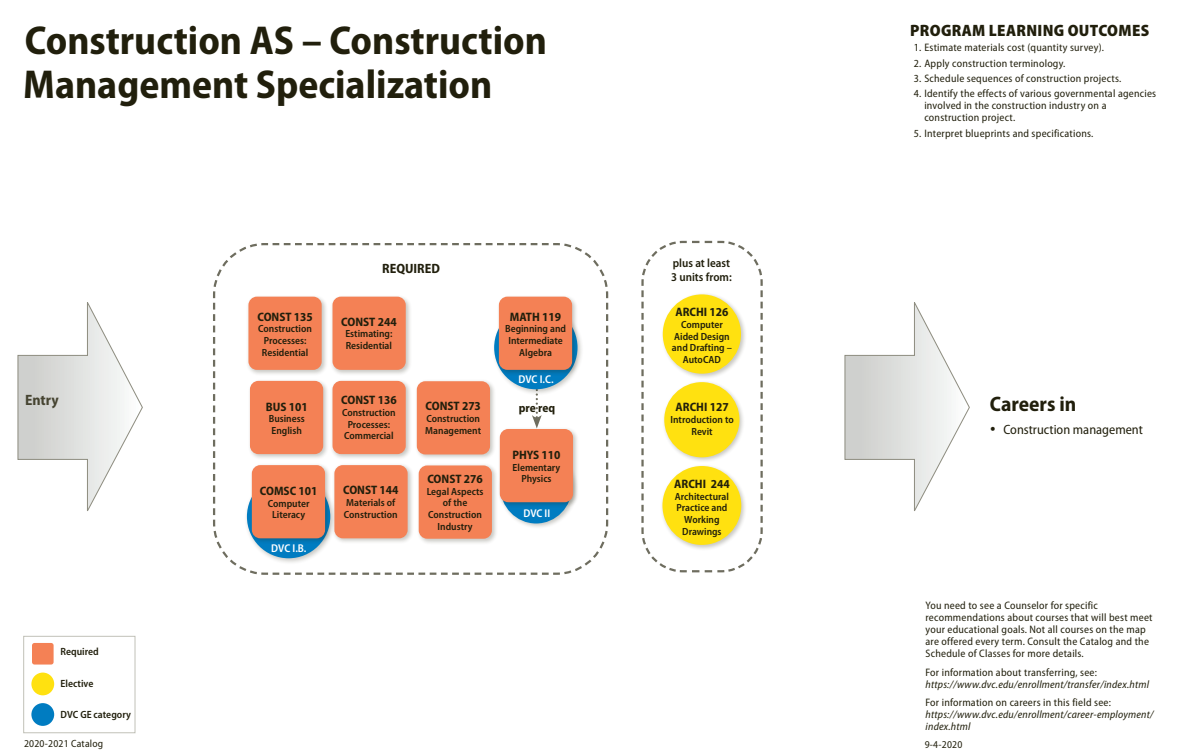
<style>
.page{position:relative;width:1188px;height:756px;background:#fff}
.page>*{position:absolute;margin:0;border:0;box-sizing:border-box;transform-origin:0 0}
.h1_title{font:700 semi-condensed 40.5px/43.5px "Myriad Pro";color:#211f0c}
.t1{font:700 semi-condensed 21px "Myriad Pro";color:#211f0c}
.Intended_Learning_Ou{font:900 semi-condensed 16.5px "Myriad Pro";letter-spacing:.02em;color:#211f0c}
.t2{font:700 semi-condensed 15px "Myriad Pro";color:#464431}
.t3{font:semi-condensed 13.5px "Myriad Pro";color:#211f0c}
.Area_text{font:700 semi-condensed 13.5px "Myriad Pro";color:#211f0c}
.Area_text-2{font:700 semi-condensed 12.23px "Myriad Pro";color:#211f0c}
.First_Level{font:700 semi-condensed 12.23px "Myriad Pro";color:#211f0c}
.Area_text-3{font:600 semi-condensed 12px/13.5px "Myriad Pro";color:#211f0c}
.Area_text-4{font:600 semi-condensed 11.32px "Myriad Pro";letter-spacing:-.005em;color:#fff}
.Area_text-5{font:600 semi-condensed 11.25px "Myriad Pro";color:#fff}
.Outcomes_listings{font:semi-condensed 10.88px/12px "Myriad Pro";letter-spacing:.02em;color:#211f0c}
.Outcomes_listings-2{font:italic semi-condensed 10.88px/12px "Myriad Pro";letter-spacing:.02em;color:#211f0c}
.Area_text-6{font:600 semi-condensed 10.5px "Myriad Pro";color:#211f0c}
.Outcomes_listings-3{font:semi-condensed 10.5px "Myriad Pro";letter-spacing:.02em;color:#211f0c}
.Area_text-7{font:600 semi-condensed 10.35px/11.7px "Myriad Pro";color:#211f0c;text-align:center}
.Second_Level{font:600 semi-condensed 10.35px/11.7px "Myriad Pro";color:#211f0c;text-align:center}
.s1{font-style:normal}
</style>
<div class="page">
<svg style="left:17px;top:302px;width:126px;height:209px"></svg>
<svg style="left:844px;top:302px;width:126px;height:209px"></svg>
<svg style="left:213px;top:243px;width:396px;height:332px"></svg>
<svg style="left:532px;top:396px;width:10px;height:31px"></svg>
<div style="left:498px;top:447px;width:80px;height:83px;background:#211f0c;opacity:.25"></div>
<div style="left:500px;top:449px;width:72px;height:75px;background:#007cc1;border-radius:50%"></div>
<div style="left:244px;top:472px;width:93px;height:93px;background:#211f0c;opacity:.25"></div>
<div style="left:247px;top:475px;width:83px;height:83px;background:#007cc1;border-radius:50%"></div>
<div style="left:492px;top:303px;width:92px;height:93px;background:#211f0c;opacity:.25"></div>
<div style="left:494px;top:306px;width:84px;height:83px;background:#007cc1;border-radius:50%"></div>
<div style="left:330px;top:379px;width:82px;height:81px;background:#211f0c;opacity:.25"></div>
<div style="left:333px;top:381px;width:73px;height:73px;background:#f48155;border-radius:8px"></div>
<div style="left:246px;top:294px;width:82px;height:82px;background:#211f0c;opacity:.25"></div>
<div style="left:248px;top:297px;width:74px;height:73px;background:#f48155;border-radius:8px"></div>
<div style="left:332px;top:463px;width:82px;height:81px;background:#211f0c;opacity:.25"></div>
<div style="left:334px;top:465px;width:74px;height:73px;background:#f48155;border-radius:8px"></div>
<div style="left:250px;top:463px;width:81px;height:81px;background:#211f0c;opacity:.25"></div>
<div style="left:252px;top:465px;width:73px;height:73px;background:#f48155;border-radius:8px"></div>
<div style="left:330px;top:294px;width:82px;height:82px;background:#211f0c;opacity:.25"></div>
<div style="left:333px;top:297px;width:73px;height:73px;background:#f48155;border-radius:8px"></div>
<div style="left:497px;top:294px;width:81px;height:82px;background:#211f0c;opacity:.25"></div>
<div style="left:499px;top:297px;width:73px;height:73px;background:#f48155;border-radius:8px"></div>
<div style="left:248px;top:379px;width:81px;height:81px;background:#211f0c;opacity:.25"></div>
<div style="left:250px;top:381px;width:73px;height:73px;background:#f48155;border-radius:8px"></div>
<div style="left:414px;top:379px;width:82px;height:82px;background:#211f0c;opacity:.25"></div>
<div style="left:417px;top:381px;width:73px;height:73px;background:#f48155;border-radius:8px"></div>
<div style="left:416px;top:463px;width:82px;height:82px;background:#211f0c;opacity:.25"></div>
<div style="left:419px;top:465px;width:73px;height:74px;background:#f48155;border-radius:8px"></div>
<div style="left:23px;top:636px;width:112px;height:97px;border:1px solid #c1c1b8"></div>
<div style="left:32px;top:643px;width:22px;height:22px;background:#f48155;border-radius:2px"></div>
<div style="left:31px;top:673px;width:23px;height:22px;background:#ffe110;border-radius:50%"></div>
<div style="left:31px;top:703px;width:23px;height:23px;background:#007cc1;border-radius:50%"></div>
<div style="left:497px;top:427px;width:82px;height:81px;background:#211f0c;opacity:.25"></div>
<div style="left:500px;top:429px;width:73px;height:73px;background:#f48155;border-radius:8px"></div>
<svg style="left:641px;top:240px;width:122px;height:333px"></svg>
<div style="left:660px;top:464px;width:87px;height:87px;background:#211f0c;opacity:.25"></div>
<div style="left:662px;top:466px;width:79px;height:79px;background:#ffe110;border-radius:50%"></div>
<div style="left:661px;top:292px;width:86px;height:88px;background:#211f0c;opacity:.25"></div>
<div style="left:663px;top:294px;width:78px;height:80px;background:#ffe110;border-radius:50%"></div>
<div style="left:662px;top:380px;width:84px;height:83px;background:#211f0c;opacity:.25"></div>
<div style="left:664px;top:382px;width:75px;height:75px;background:#ffe110;border-radius:50%"></div>
<p class="h1_title" style="left:23px;top:17px;width:525px">Construction AS – Construction<br>Management Specialization</p>
<p class="Intended_Learning_Ou" style="left:910px;top:20px;width:241px">PROGRAM LEARNING OUTCOMES</p>
<p class="Outcomes_listings" style="left:914px;top:42px;width:192px">1. Estimate materials cost (quantity survey).</p>
<p class="Outcomes_listings" style="left:914px;top:57px;width:153px">2. Apply construction terminology.</p>
<p class="Outcomes_listings" style="left:914px;top:72px;width:209px">3. Schedule sequences of construction projects.</p>
<p class="Outcomes_listings" style="left:924px;top:88px;width:233px;text-indent:-10px">4. Identify the effects of various governmental agencies involved in the construction industry on a construction project.</p>
<p class="Outcomes_listings" style="left:914px;top:127px;width:181px">5. Interpret blueprints and specifications.</p>
<p class="t2" style="left:25px;top:391px;width:35px">Entry</p>
<p class="Area_text-6" style="left:61px;top:645px;width:40px">Required</p>
<p class="Area_text-6" style="left:61px;top:677px;width:34px">Elective</p>
<p class="Area_text-6" style="left:61px;top:708px;width:72px">DVC GE category</p>
<p class="Area_text" style="left:382px;top:259px;width:59px">REQUIRED</p>
<p class="Area_text-2" style="left:257px;top:309px;width:57px">CONST 135</p>
<p class="Area_text-7" style="left:258px;top:323px;width:55px">Construction<br>Processes:<br>Residential</p>
<p class="Area_text-2" style="left:341px;top:314px;width:57px">CONST 244</p>
<p class="Area_text-7" style="left:345px;top:328px;width:49px;text-align:left">Estimating:<br>Residential</p>
<p class="Area_text-2" style="left:510px;top:309px;width:53px">MATH 119</p>
<p class="Area_text-7" style="left:505px;top:323px;width:63px">Beginning and<br>Intermediate<br>Algebra</p>
<p class="Area_text-4" style="left:518px;top:372px;width:37px">DVC I.C.</p>
<p class="Area_text-2" style="left:266px;top:399px;width:43px">BUS 101</p>
<p class="Area_text-7" style="left:269px;top:413px;width:37px;text-align:left">Business<br>English</p>
<p class="Area_text-2" style="left:260px;top:483px;width:59px">COMSC 101</p>
<p class="Area_text-7" style="left:268px;top:497px;width:43px">Computer<br>Literacy</p>
<p class="Area_text-2" style="left:341px;top:392px;width:57px">CONST 136</p>
<p class="Area_text-7" style="left:342px;top:406px;width:55px">Construction<br>Processes:<br>Commercial</p>
<p class="Area_text-2" style="left:343px;top:482px;width:57px">CONST 144</p>
<p class="Area_text-7" style="left:344px;top:496px;width:55px;text-align:left">Materials of<br>Construction</p>
<p class="Area_text-2" style="left:426px;top:398px;width:57px">CONST 273</p>
<p class="Area_text-7" style="left:425px;top:413px;width:57px;text-align:left">Construction<br>Management</p>
<p class="Area_text-2" style="left:427px;top:471px;width:57px">CONST 276</p>
<p class="Area_text-7" style="left:427px;top:485px;width:58px">Legal Aspects of the<br>Construction<br>Industry</p>
<p class="Area_text-2" style="left:519px;top:400px;width:38px">pre req</p>
<p class="Area_text-2" style="left:512px;top:447px;width:50px">PHYS 110</p>
<p class="Area_text-7" style="left:513px;top:461px;width:49px">Elementary<br>Physics</p>
<p class="Area_text-5" style="left:523px;top:506px;width:28px">DVC II</p>
<p class="Area_text-3" style="left:671px;top:256px;width:62px">plus at least<br>3 units from:</p>
<p class="First_Level" style="left:675px;top:304px;width:55px">ARCHI 126</p>
<p class="Second_Level" style="left:672px;top:319px;width:62px">Computer<br>Aided Design and Drafting –<br>AutoCAD</p>
<p class="First_Level" style="left:676px;top:399px;width:55px">ARCHI 127</p>
<p class="Second_Level" style="left:671px;top:413px;width:65px">Introduction to<br>Revit</p>
<p class="First_Level" style="left:674px;top:476px;width:57px">ARCHI 244</p>
<p class="Second_Level" style="left:675px;top:490px;width:55px">Architectural<br>Practice and<br>Working<br>Drawings</p>
<p class="Area_text-4" style="left:271px;top:541px;width:37px">DVC I.B.</p>
<p class="t1" style="left:990px;top:390px;width:88px">Careers in</p>
<p class="t3" style="left:990px;top:421px;width:154px">• Construction management</p>
<p class="Outcomes_listings" style="left:926px;top:599px;width:229px">You need to see a Counselor for specific recommendations about courses that will best meet your educational goals. Not all courses on the map are offered every term. Consult the Catalog and the Schedule of Classes for more details.</p>
<p class="Outcomes_listings-2" style="left:926px;top:666px;width:225px"><span class="s1">For information about transferring, see: </span>https://www.dvc.edu/enrollment/transfer/index.html</p>
<p class="Outcomes_listings-2" style="left:926px;top:697px;width:230px"><span class="s1">For information on careers in this field see: </span>https://www.dvc.edu/enrollment/career-employment/ index.html</p>
<p class="Outcomes_listings-3" style="left:24px;top:737px;width:81px">2020-2021 Catalog</p>
<p class="Outcomes_listings-3" style="left:925px;top:738px;width:39px">9-4-2020</p>
</div>
